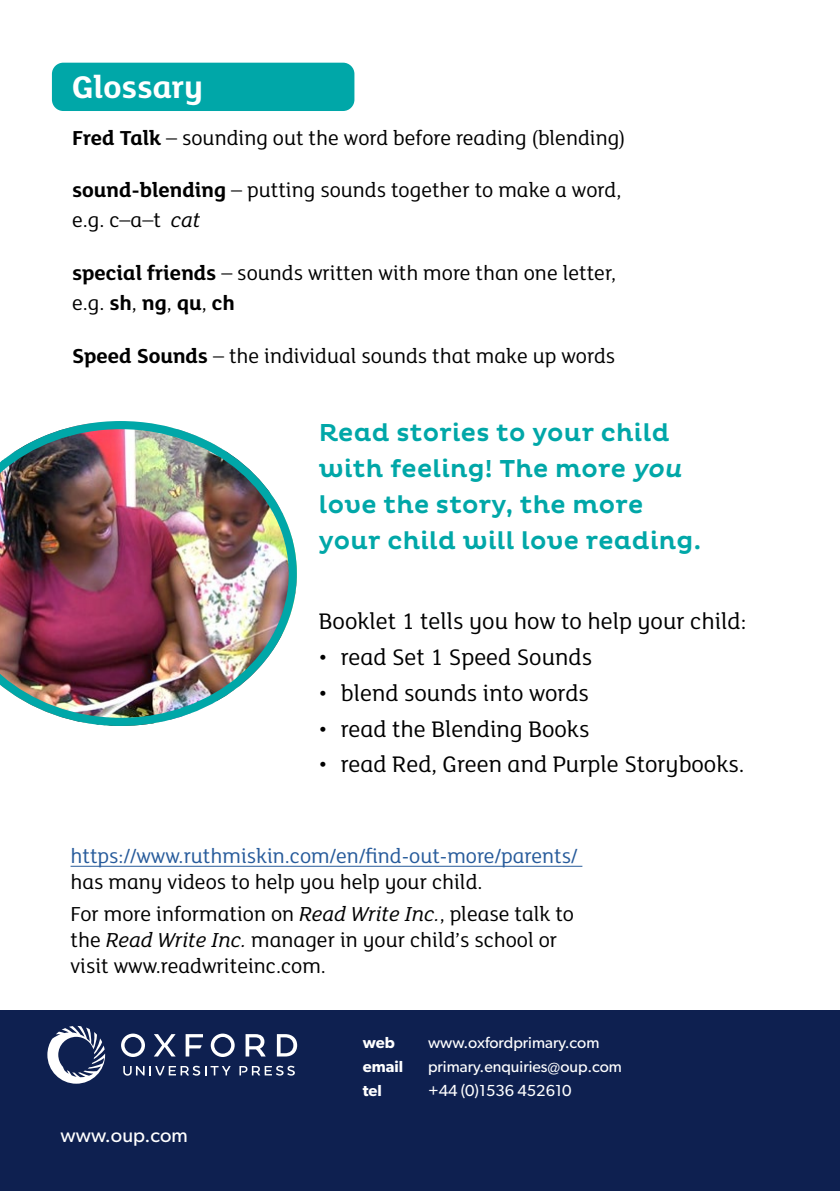
<style>
.page{position:relative;width:840px;height:1191px;background:#fff}
.page>*{position:absolute;margin:0;border:0;box-sizing:border-box;transform-origin:0 0}
.t1{font:700 34px "FS Lola Primary";color:#fff}
.t2{font:500 25px/36px "Pluto";letter-spacing:.01em;color:#00a7a8}
.t3{font:24.4px "FS Lola Primary";color:#000}
.t4{font:22px/30px "FS Lola Primary";color:#000}
.t5{font:22px "FS Lola Primary";color:#275b9b}
.t6{font:20px "Gibson";color:#fff}
.t7{font:16px "Gibson";color:#fff}
.t8{font:600 16px "Gibson";color:#fff}
.s1{font-weight:700}
.s2{font-style:italic}
</style>
<div class="page">
<div style="left:52px;top:63px;width:302px;height:48px;background:#00a7a8;border-radius:11px"></div>
<div style="left:0;top:1010px;width:839px;height:181px;background:#0e2050"></div>
<hr style="left:70px;top:866px;width:512px;height:1px;background:#275b9b">
<img style="left:0;top:421px;width:297px;height:305px">
<svg style="left:47px;top:1026px;width:58px;height:57px"></svg>
<svg style="left:154px;top:1034px;width:21px;height:22px"></svg>
<svg style="left:245px;top:1034px;width:20px;height:22px"></svg>
<svg style="left:277px;top:1034px;width:20px;height:22px"></svg>
<svg style="left:121px;top:1033px;width:24px;height:24px"></svg>
<svg style="left:211px;top:1033px;width:23px;height:24px"></svg>
<svg style="left:185px;top:1034px;width:18px;height:22px"></svg>
<svg style="left:123px;top:1065px;width:107px;height:10px"></svg>
<svg style="left:239px;top:1065px;width:56px;height:10px"></svg>
<h1 class="t1" style="left:72px;top:63px;width:132px">Glossary</h1>
<p class="t4" style="left:72px;top:121px;width:555px"><span class="s1">Fred Talk</span> – sounding out the word before reading (blending)</p>
<p class="t4" style="left:72px;top:174px;width:550px"><span class="s1">sound-blending</span> – putting sounds together to make a word, e.g. c–a–t <span class="s2">cat</span></p>
<p class="t4" style="left:72px;top:257px;width:545px"><span class="s1">special friends</span> – sounds written with more than one letter, e.g. <span class="s1">sh</span>, <span class="s1">ng</span>, <span class="s1">qu</span>, <span class="s1">ch</span></p>
<p class="t4" style="left:72px;top:339px;width:544px"><span class="s1">Speed Sounds</span> – the individual sounds that make up words</p>
<p class="t2" style="left:319px;top:415px;width:383px">Read stories to your child with feeling! The more <span class="s2">you </span>love the story, the more your child will love reading.</p>
<p class="t3" style="left:319px;top:605px;width:429px">Booklet 1 tells you how to help your child:</p>
<p class="t3" style="left:319px;top:641px;width:274px">• read Set 1 Speed Sounds</p>
<p class="t3" style="left:319px;top:677px;width:271px">• blend sounds into words</p>
<p class="t3" style="left:319px;top:712px;width:272px">• read the Blending Books</p>
<p class="t3" style="left:319px;top:748px;width:427px">• read Red, Green and Purple Storybooks.</p>
<p class="t5" style="left:70px;top:841px;width:508px">https://www.ruthmiskin.com/en/find-out-more/parents/</p>
<p class="t4" style="left:70px;top:865px;width:504px;line-height:31.6px">has many videos to help you help your child.<br>For more information on <span class="s2">Read Write Inc.</span>, please talk to</p>
<p class="t4" style="left:70px;top:926px;width:488px;line-height:26px">the <span class="s2">Read Write Inc.</span> manager in your child’s school or visit www.readwriteinc.com.</p>
<p class="t6" style="left:61px;top:1122px;width:129px">www.oup.com</p>
<p class="t8" style="left:362px;top:1032px;width:34px">web</p>
<p class="t7" style="left:428px;top:1032px;width:173px">www.oxfordprimary.com</p>
<p class="t8" style="left:362px;top:1056px;width:42px">email</p>
<p class="t7" style="left:428px;top:1056px;width:195px">primary.enquiries@oup.com</p>
<p class="t8" style="left:362px;top:1080px;width:21px">tel</p>
<p class="t7" style="left:428px;top:1080px;width:145px">+44 (0)1536 452610</p>
</div>
